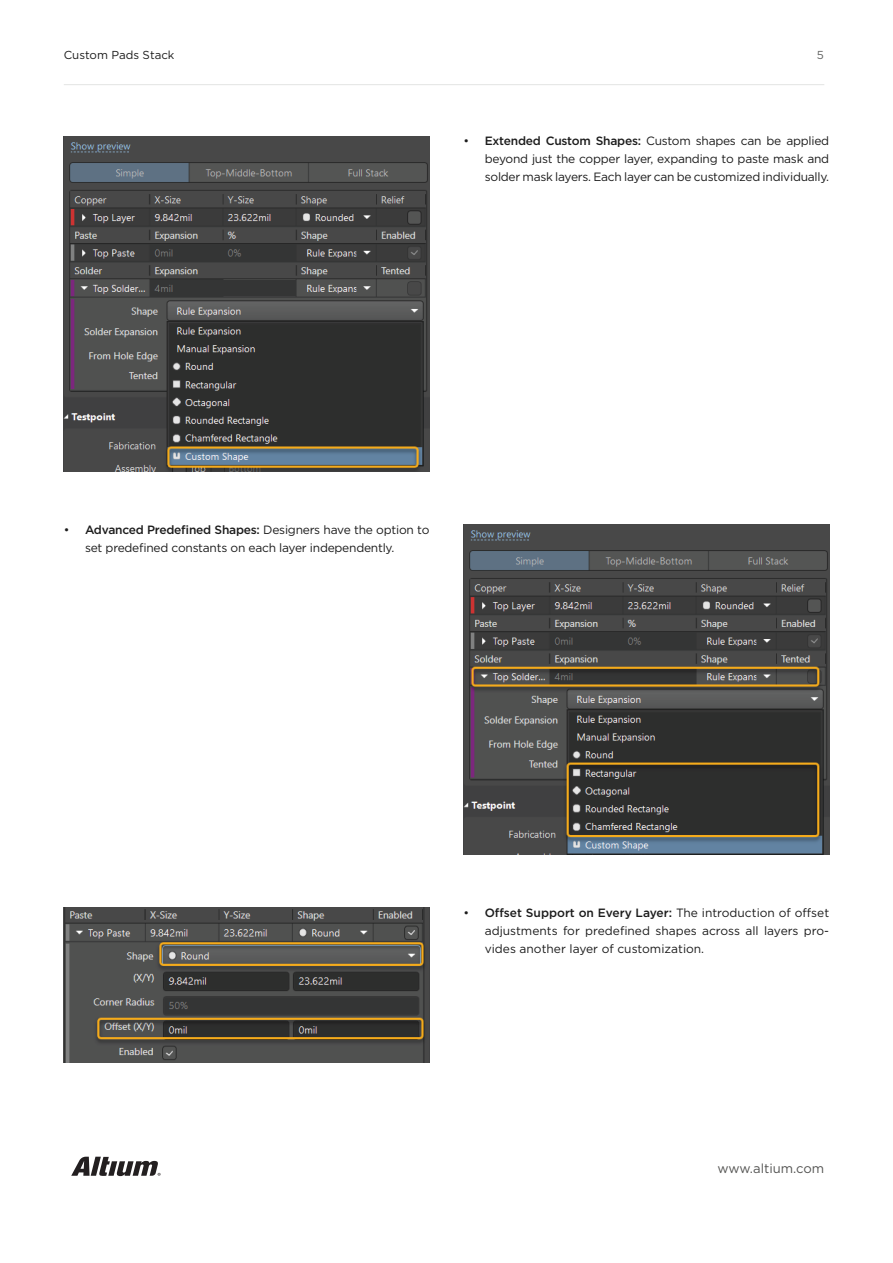
<style>
.page{position:relative;width:893px;height:1263px;background:#fff}
.page>*{position:absolute;margin:0;border:0;box-sizing:border-box;transform-origin:0 0}
.t1{font:13.05px "Gotham Pro";color:#555554}
.t2{font:12px/18px "Gotham Pro";letter-spacing:-.02em;color:#1c1c1c;text-align:justify}
.t3{font:11.55px "Gotham Pro";color:#1c1c1c}
.t4{font:11.55px "Gotham Pro";color:#626362}
.s1{font-weight:500}
</style>
<div class="page">
<hr style="left:64px;top:84px;width:760px;height:1px;background:#d7d8d6">
<svg style="left:71px;top:1157px;width:90px;height:19px"></svg>
<img style="left:64px;top:136px;width:365px;height:336px">
<img style="left:463px;top:525px;width:366px;height:330px">
<img style="left:64px;top:908px;width:365px;height:154px">
<p class="t3" style="left:64px;top:49px;width:112px">Custom Pads Stack</p>
<p class="t4" style="left:817px;top:49px;width:9px">5</p>
<p class="t2" style="left:485px;top:132px;width:346px;text-indent:-21px">• <span class="s1">Extended Custom Shapes:</span> Custom shapes can be applied beyond just the copper layer, expanding to paste mask and solder mask layers. Each layer can be customized individually.</p>
<p class="t2" style="left:85px;top:520px;width:346px;text-indent:-21px">• <span class="s1">Advanced Predefined Shapes:</span> Designers have the option to set predefined constants on each layer independently.</p>
<p class="t2" style="left:485px;top:903px;width:346px;text-indent:-21px">• <span class="s1">Offset Support on Every Layer:</span> The introduction of offset adjustments for predefined shapes across all layers pro&shy;vides another layer of customization.</p>
<p class="t1" style="left:717px;top:1161px;width:108px">www.altium.com</p>
</div>
